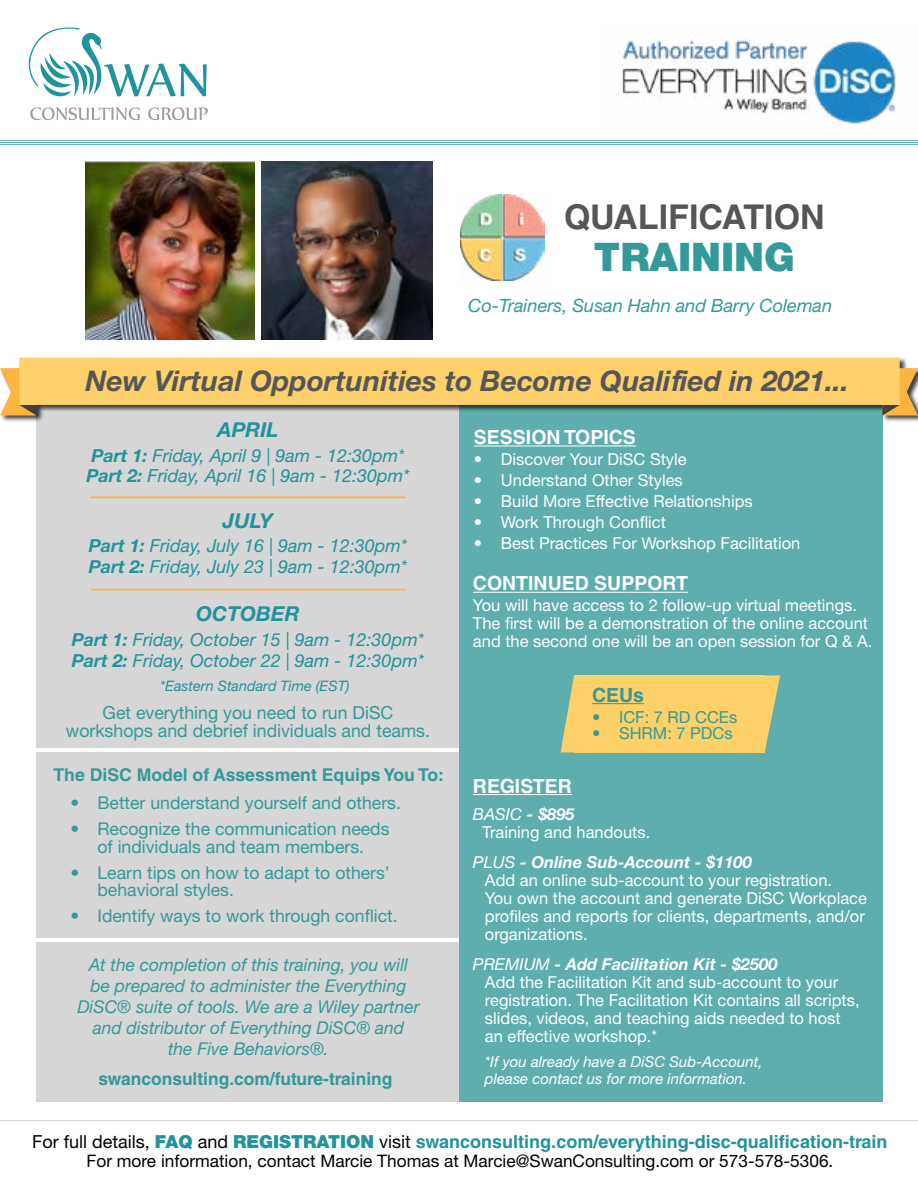
<style>
.page{position:relative;width:918px;height:1188px;background:#fff}
.page>*{position:absolute;margin:0;border:0;box-sizing:border-box;transform-origin:0 0}
.t1{font:900 39.45px "Helvetica Neue LT Std";color:#399}
.t2{font:700 34.2px "Helvetica LT Std";color:#565659}
.t3{font:italic 700 28.5px "Helvetica Neue LT Std";color:#565659}
.t4{font:italic 700 20.55px "Helvetica Neue LT Std";color:#21939c}
.t5{font:700 19.5px "Helvetica LT Std";color:#fff}
.t6{font:700 19.5px "Helvetica LT Std";color:#399}
.t7{font:italic 18.3px "Helvetica Neue LT Std";color:#399}
.t8{font:italic 18px/20.9px "Helvetica Neue LT Std";color:#21939c}
.t9{font:700 18px "Helvetica LT Std";color:#22939c}
.t10{font:18px/18px "Helvetica Neue LT Std";color:#399;text-align:center}
.t11{font:17.7px/18px "Helvetica Neue LT Std";color:#399;text-align:center}
.t12{font:italic 17.7px/21px "Helvetica Neue LT Std";color:#399;text-align:center}
.t13{font:700 17.7px "Helvetica LT Std";color:#399}
.t14{font:17.25px "Helvetica Neue LT Std";color:#000}
.t15{font:16.5px/18px "Helvetica Neue LT Std";color:#fff}
.t16{font:16.5px "Helvetica Neue LT Std";color:#399}
.t17{font:italic 15px/16.5px "Helvetica Neue LT Std";color:#fff}
.t18{font:italic 14.4px "Helvetica Neue LT Std";color:#21939c}
.s1{font-family:"Arial"}
.s2{font-weight:700}
.s3{font-style:italic}
.s4{font-weight:700;font-style:italic}
.s5{font-family:"Helvetica Neue LT Std";font-weight:400;color:#000}
.s6{font-family:"Helvetica Neue LT Std";font-weight:900}
</style>
<div class="page">
<div style="left:37px;top:942px;width:422px;height:160px;background:#d6d6d6"></div>
<div style="left:37px;top:380px;width:422px;height:368px;background:#d6d6d6"></div>
<div style="left:459px;top:380px;width:424px;height:722px;background:#5eaeae"></div>
<svg style="left:29px;top:28px;width:178px;height:69px"></svg>
<svg style="left:30px;top:107px;width:110px;height:13px"></svg>
<svg style="left:148px;top:107px;width:60px;height:13px"></svg>
<img style="left:86px;top:162px;width:168px;height:178px">
<hr style="left:0;top:140px;width:918px;height:1px;background:#399">
<hr style="left:0;top:142px;width:918px;height:1px;background:#399">
<hr style="left:0;top:144px;width:918px;height:1px;background:#399">
<img style="left:262px;top:162px;width:170px;height:178px">
<hr style="left:473px;top:794px;width:99px;height:1px;background:#fff">
<div style="left:37px;top:752px;width:422px;height:186px;background:#d6d6d6"></div>
<hr style="left:474px;top:445px;width:162px;height:1px;background:#fff">
<img style="left:622px;top:39px;width:274px;height:85px">
<img style="left:460px;top:195px;width:85px;height:85px">
<hr style="left:473px;top:592px;width:215px;height:1px;background:#fff">
<div style="left:1px;top:358px;width:917px;height:65px;background:#000;opacity:.75"></div>
<svg style="left:0;top:358px;width:918px;height:58px;background:#e4c470"></svg>
<hr style="left:0;top:1120px;width:918px;height:1px;background:#ccc">
<div style="left:574px;top:675px;width:191px;height:77px;background:#fed168"></div>
<svg style="left:561px;top:676px;width:13px;height:76px"></svg>
<svg style="left:765px;top:675px;width:15px;height:75px"></svg>
<hr style="left:592px;top:703px;width:52px;height:1px;background:#399">
<hr style="left:90px;top:496px;width:316px;height:2px;background:#fcb43e">
<hr style="left:91px;top:589px;width:315px;height:2px;background:#fcb43e">
<h2 class="t2" style="left:564px;top:196px;width:262px">QUALIFICATION</h2>
<h1 class="t1" style="left:594px;top:233px;width:202px">TRAINING</h1>
<p class="t7" style="left:468px;top:295px;width:365px">Co-Trainers, Susan Hahn and Barry Coleman</p>
<h3 class="t3" style="left:85px;top:363px;width:765px">New Virtual Opportunities to Become Quali<span class="s1">f</span>ied in 2021...</h3>
<p class="t4" style="left:218px;top:417px;width:62px">APRIL</p>
<p class="t8" style="left:86px;top:444px;width:325px"><span class="s2">Part 1:</span> Friday, April 9 | 9am - 12:30pm*<br><span class="s2">Part 2:</span> Friday, April 16 | 9am - 12:30pm*</p>
<p class="t4" style="left:223px;top:507px;width:51px">JULY</p>
<p class="t8" style="left:89px;top:535px;width:320px"><span class="s2">Part 1:</span> Friday, July 16 | 9am - 12:30pm*<br><span class="s2">Part 2:</span> Friday, July 23 | 9am - 12:30pm*</p>
<p class="t4" style="left:196px;top:601px;width:105px">OCTOBER</p>
<p class="t8" style="left:72px;top:629px;width:354px"><span class="s2">Part 1:</span> Friday, October 15 | 9am - 12:30pm*<br><span class="s2">Part 2:</span> Friday, October 22 | 9am - 12:30pm*</p>
<p class="t18" style="left:160px;top:677px;width:191px">*Eastern Standard Time (EST)</p>
<p class="t10" style="left:66px;top:703px;width:366px">Get everything you need to run DiSC workshops and debrief individuals and teams.</p>
<p class="t13" style="left:53px;top:764px;width:392px">The DiSC Model of Assessment Equips You To:</p>
<p class="t11" style="left:70px;top:794px;width:332px">• Better understand yourself and others.</p>
<p class="t11" style="left:70px;top:819px;width:321px">• Recognize the communication needs of individuals and team members.</p>
<p class="t11" style="left:97px;top:863px;width:294px;text-align:left;text-indent:-27px">• Learn tips on how to adapt to others’ behavioral styles.</p>
<p class="t11" style="left:70px;top:906px;width:329px">• Identify ways to work through conflict.</p>
<p class="t12" style="left:77px;top:954px;width:344px">At the completion of this training, you will be prepared to administer the Everything DiSC® suite of tools. We are a Wiley partner and distributor of Everything DiSC® and<br>the Five Behaviors®.</p>
<p class="t13" style="left:99px;top:1068px;width:295px">swanconsulting.com/future-training</p>
<p class="t5" style="left:474px;top:425px;width:163px">SESSION TOPICS</p>
<p class="t15" style="left:474px;top:450px;width:214px">• Discover Your DiSC Style</p>
<p class="t15" style="left:474px;top:471px;width:210px">• Understand Other Styles</p>
<p class="t15" style="left:474px;top:492px;width:280px">• Build More Effective Relationships</p>
<p class="t15" style="left:474px;top:513px;width:193px">• Work Through Conflict</p>
<p class="t15" style="left:474px;top:534px;width:328px">• Best Practices For Workshop Facilitation</p>
<p class="t5" style="left:473px;top:572px;width:217px">CONTINUED SUPPORT</p>
<p class="t15" style="left:473px;top:596px;width:401px">You will have access to 2 follow-up virtual meetings.<br>The first will be a demonstration of the online account and the second one will be an open session for Q &amp; A.</p>
<p class="t6" style="left:592px;top:683px;width:54px">CEUs</p>
<p class="t16" style="left:592px;top:707px;width:147px">• ICF: 7 RD CCEs</p>
<p class="t16" style="left:592px;top:724px;width:142px">• SHRM: 7 PDCs</p>
<p class="t5" style="left:473px;top:774px;width:101px">REGISTER</p>
<p class="t15" style="left:482px;top:805px;width:170px;text-indent:-9px"><span class="s3">BASIC</span> <span class="s4">- $895<br></span>Training and handouts.</p>
<p class="t15" style="left:485px;top:853px;width:383px;text-indent:-12px"><span class="s3">PLUS</span> <span class="s4">- Online Sub-Account - $1100<br></span>Add an online sub-account to your registration.<br>You own the account and generate DiSC Workplace profiles and reports for clients, departments, and/or organizations.</p>
<p class="t15" style="left:485px;top:955px;width:376px;text-indent:-12px"><span class="s3">PREMIUM</span> <span class="s4">- Add Facilitation Kit - $2500<br></span>Add the Facilitation Kit and sub-account to your registration. The Facilitation Kit contains all scripts, slides, videos, and teaching aids needed to host an effective workshop.*</p>
<p class="t17" style="left:485px;top:1053px;width:279px">*If you already have a DiSC Sub-Account, please contact us for more information.</p>
<p class="t9" style="left:32px;top:1131px;width:857px"><span class="s5">For full details,</span> <span class="s6">FAQ</span> <span class="s5">and</span> <span class="s6">REGISTRATION</span> <span class="s5">visit</span> swanconsulting.com/everything-disc-qualification-train</p>
<p class="t14" style="left:87px;top:1150px;width:748px">For more information, contact Marcie Thomas at Marcie@SwanConsulting.com or 573-578-5306.</p>
</div>
